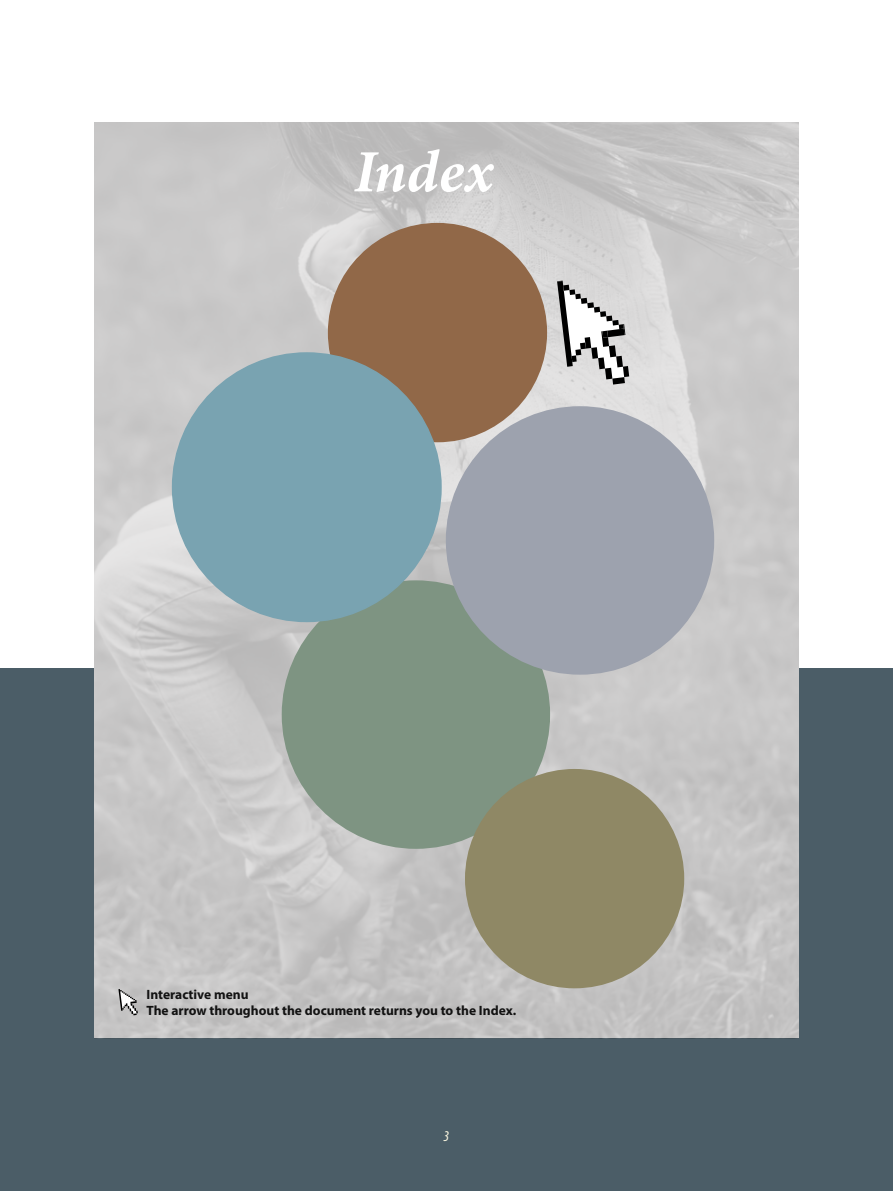
<style>
.page{position:relative;width:893px;height:1191px;background:#fff}
.page>*{position:absolute;margin:0;border:0;box-sizing:border-box;transform-origin:0 0}
.t1{font:italic 700 60px "Minion Pro";color:#fff}
.t2{font:italic 15px "Myriad Variable Concept";color:#fcf8e1}
.t3{font:13.5px/16.2px "Myriad Variable Concept";letter-spacing:.2em;color:#000}
</style>
<div class="page">
<div style="left:0;top:669px;width:893px;height:522px;background:#4b5d67"></div>
<img style="left:94px;top:122px;width:705px;height:916px">
<svg style="left:557px;top:280px;width:72px;height:104px"></svg>
<div style="left:328px;top:223px;width:219px;height:219px;background:#916848;border-radius:50%"></div>
<svg style="left:118px;top:989px;width:20px;height:26px"></svg>
<div style="left:282px;top:580px;width:268px;height:269px;background:#7e9482;border-radius:50%"></div>
<div style="left:173px;top:353px;width:268px;height:268px;background:#79a3b1;border-radius:50%"></div>
<div style="left:446px;top:406px;width:268px;height:268px;background:#9da2ae;border-radius:50%"></div>
<div style="left:465px;top:769px;width:219px;height:219px;background:#8f8865;border-radius:50%"></div>
<h1 class="t1" style="left:354px;top:129px;width:141px">Index</h1>
<p class="t3" style="left:146px;top:986px;width:370px">Interactive menu<br>The arrow throughout the document returns you to the Index.</p>
<p class="t2" style="left:444px;top:1126px;width:7px">3</p>
</div>
